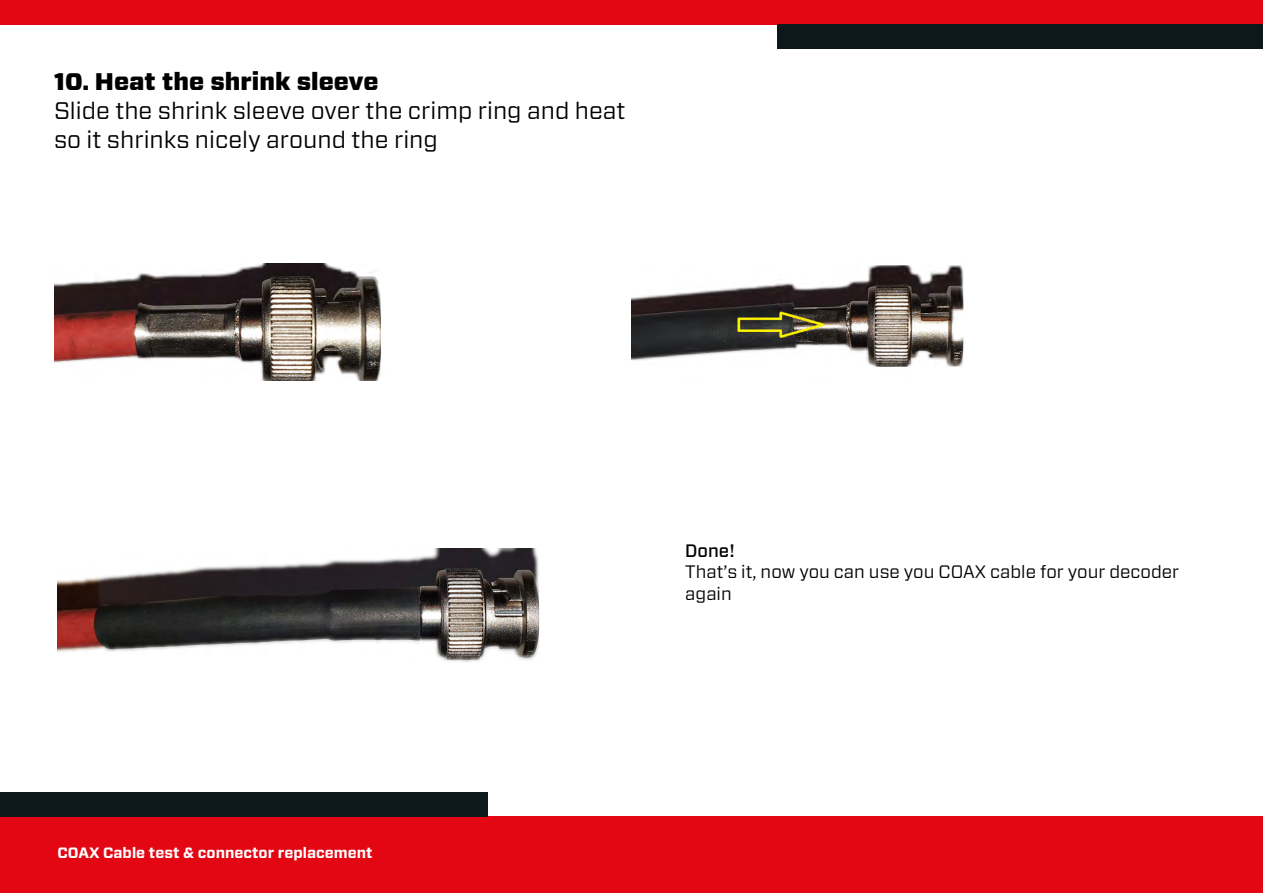
<style>
.page{position:relative;width:1263px;height:893px;background:#fff}
.page>*{position:absolute;margin:0;border:0;box-sizing:border-box;transform-origin:0 0}
.t1{font:24px/28.8px "Forza";color:#000}
.t2{font:900 24px "Forza";color:#000}
.t3{font:18px/21.6px "Forza";color:#000}
.t4{font:500 18px "Forza";color:#000}
.t5{font:700 15px "Forza";color:#fff}
</style>
<div class="page">
<div style="left:0;top:816px;width:1263px;height:77px;background:#e30613"></div>
<div style="left:0;top:792px;width:488px;height:24px;background:#0d181c"></div>
<div style="left:0;top:0;width:1263px;height:24px;background:#e30613"></div>
<div style="left:777px;top:24px;width:486px;height:24px;background:#0d181c"></div>
<img style="left:631px;top:265px;width:333px;height:102px">
<img style="left:57px;top:549px;width:483px;height:113px">
<img style="left:54px;top:264px;width:327px;height:117px">
<p class="t2" style="left:54px;top:66px;width:326px">10. Heat the shrink sleeve</p>
<p class="t1" style="left:54px;top:96px;width:573px">Slide the shrink sleeve over the crimp ring and heat so it shrinks nicely around the ring</p>
<p class="t5" style="left:57px;top:843px;width:317px">COAX Cable test &amp; connector replacement</p>
<p class="t4" style="left:685px;top:538px;width:52px">Done!</p>
<p class="t3" style="left:685px;top:561px;width:495px">That’s it, now you can use you COAX cable for your decoder again</p>
</div>
